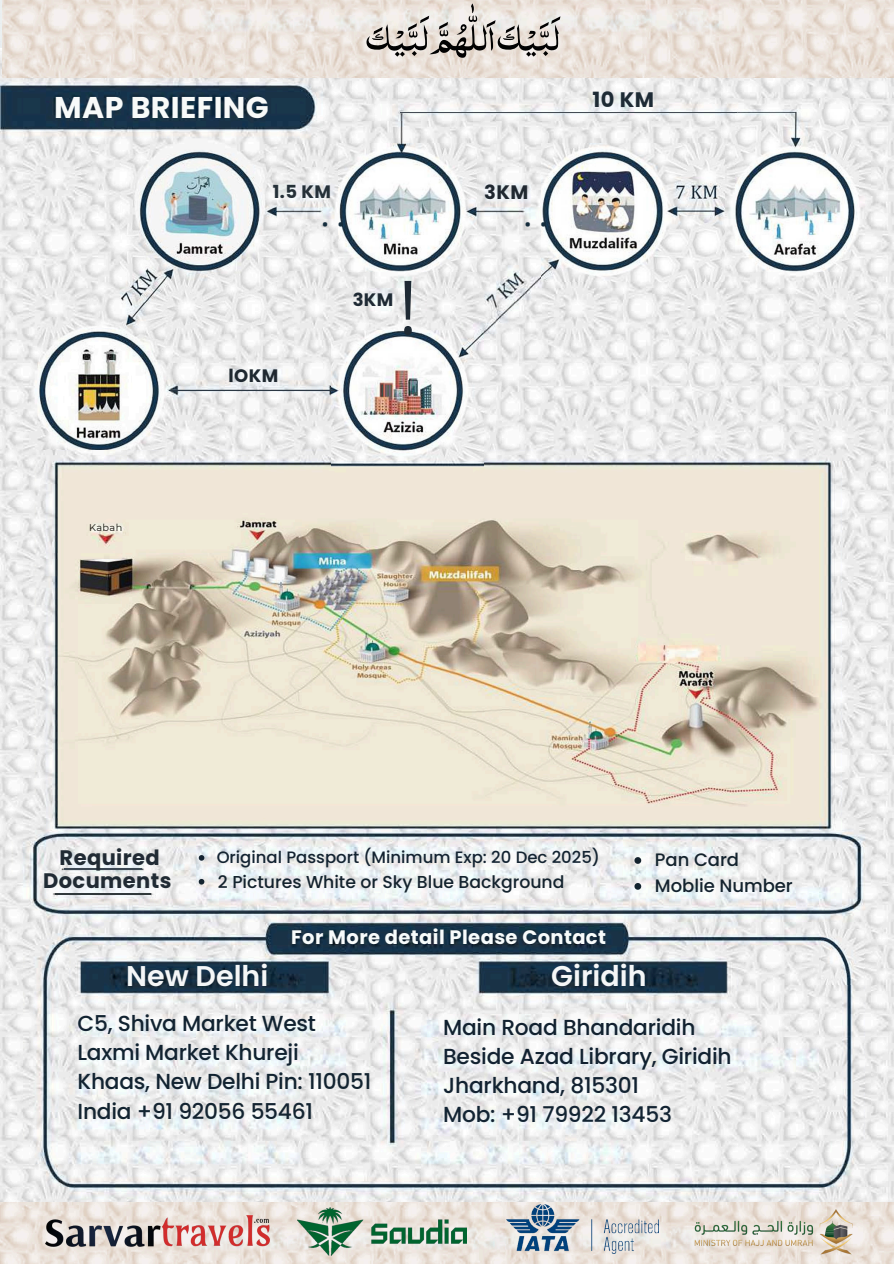
<style>
.page{position:relative;width:894px;height:1264px;background:#fff}
.page>*{position:absolute;margin:0;border:0;box-sizing:border-box;transform-origin:0 0}
.t1{font:75px "Open Sans Condensed";color:#1f2a34}
.t2{font:34.5px "IBM Plex Sans";color:#142c3c}
.t3{font:700 30px "Poppins";letter-spacing:.015em;color:#f8faf9}
.t4{font:600 28.5px "Poppins";color:#f4f6f7}
.t5{font:500 21.75px/29.2px "Poppins";letter-spacing:-.01em;color:#122331}
.t6{font:500 21.75px/29.2px "Poppins";letter-spacing:-.01em;color:#122231}
.t7{font:700 21px/23.7px "Poppins";letter-spacing:.02em;color:#212b34;text-align:center}
.t8{font:700 21px "Poppins";color:#1e2b35}
.t9{font:700 19.5px "Poppins";letter-spacing:.02em;color:#f7fbfb}
.t10{font:700 19.5px "Poppins";color:#202830}
.t11{font:500 18px "Poppins";letter-spacing:-.005em;color:#14232e}
.t12{font:700 18px "Poppins";color:#253038}
.t13{font:700 18px "Poppins";color:#1f2830}
.t14{font:700 18px "Poppins";color:#1f2a34}
.t15{font:500 17.25px "Poppins";color:#14232e}
.t16{font:500 16.5px "Poppins";color:#132331}
.t17{font:9.75px "Montserrat";letter-spacing:.04em;color:#110f0a}
.s1{color:#132431}
.s2{color:#142431}
.s3{color:#122230}
.s4{color:#132433}
</style>
<div class="page">
<img style="left:0;top:49px;width:893px;height:1173px">
<img style="left:37px;top:151px;width:240px;height:299px">
<img style="left:338px;top:143px;width:138px;height:128px">
<img style="left:541px;top:143px;width:183px;height:139px">
<img style="left:734px;top:109px;width:124px;height:162px">
<img style="left:331px;top:330px;width:152px;height:137px">
<img style="left:78px;top:519px;width:712px;height:284px">
<img style="left:685px;top:534px;width:72px;height:27px">
<img style="left:821px;top:929px;width:41px;height:55px">
<hr style="left:55px;top:893px;width:95px;height:1px;background:#30383c">
<hr style="left:64px;top:868px;width:77px;height:2px;background:#3c4854">
<hr style="left:169px;top:390px;width:165px;height:1px;background:#2c3844">
<hr style="left:400px;top:112px;width:336px;height:1px;background:#444c54">
<img style="left:3px;top:0;width:890px;height:78px">
<img style="left:0;top:1202px;width:892px;height:61px">
<svg style="left:365px;top:3px;width:195px;height:55px;background:#c6c0ba"></svg>
<img style="left:46px;top:1215px;width:223px;height:31px">
<img style="left:297px;top:1207px;width:169px;height:48px">
<img style="left:506px;top:1203px;width:152px;height:50px">
<img style="left:687px;top:1202px;width:166px;height:56px">
<svg style="left:199px;top:855px;width:5px;height:5px"></svg>
<svg style="left:199px;top:879px;width:5px;height:5px"></svg>
<svg style="left:634px;top:857px;width:7px;height:6px"></svg>
<svg style="left:634px;top:883px;width:7px;height:6px"></svg>
<p class="t3" style="left:54px;top:87px;width:216px">MAP BRIEFING</p>
<p class="t12" style="left:273px;top:179px;width:60px">1.5 KM</p>
<p class="t10" style="left:484px;top:178px;width:46px">3KM</p>
<h5 class="t2" style="left:320px;top:191px;width:27px">..</h5>
<h5 class="t2" style="left:523px;top:191px;width:27px">..</h5>
<h1 class="t13" style="left:228px;top:363px;width:51px">lOKM</h1>
<p class="t14" style="left:352px;top:287px;width:42px">3KM</p>
<p class="t1" style="left:399px;top:254px;width:19px">!</p>
<p class="t8" style="left:592px;top:84px;width:63px">10 KM</p>
<p class="t17" style="left:89px;top:521px;width:35px">Kabah</p>
<h3 class="t7" style="left:43px;top:845px;width:130px">Required<br>Documents</h3>
<p class="t16" style="left:217px;top:845px;width:385px">Original Passport (Minimum Exp: 20 Dec 2025)</p>
<h5 class="t15" style="left:218px;top:869px;width:348px">2 Pictures White or Sky Blue Background</h5>
<p class="t11" style="left:654px;top:847px;width:86px">Pan Card</p>
<h6 class="t11" style="left:654px;top:873px;width:139px">Moblie Number</h6>
<p class="t9" style="left:291px;top:923px;width:316px">For More detail Please Contact</p>
<h4 class="t4" style="left:126px;top:956px;width:144px">New Delhi</h4>
<p class="t4" style="left:551px;top:956px;width:97px">Giridih</p>
<p class="t5" style="left:78px;top:1008px;width:295px">C5, Shiva Market West<br>Laxmi Market Khureji<br>Khaas, New Delhi <span class="s1">Pin: 110051<br>India</span> <span class="s2">+91 92056 55461</span></p>
<p class="t6" style="left:443px;top:1012px;width:290px"><span class="s3">Main Road Bhandaridih<br></span>Beside Azad Library, Giridih<br>Jharkhand, 815301<br><span class="s4">Mob: +91 79922 13453</span></p>
</div>
